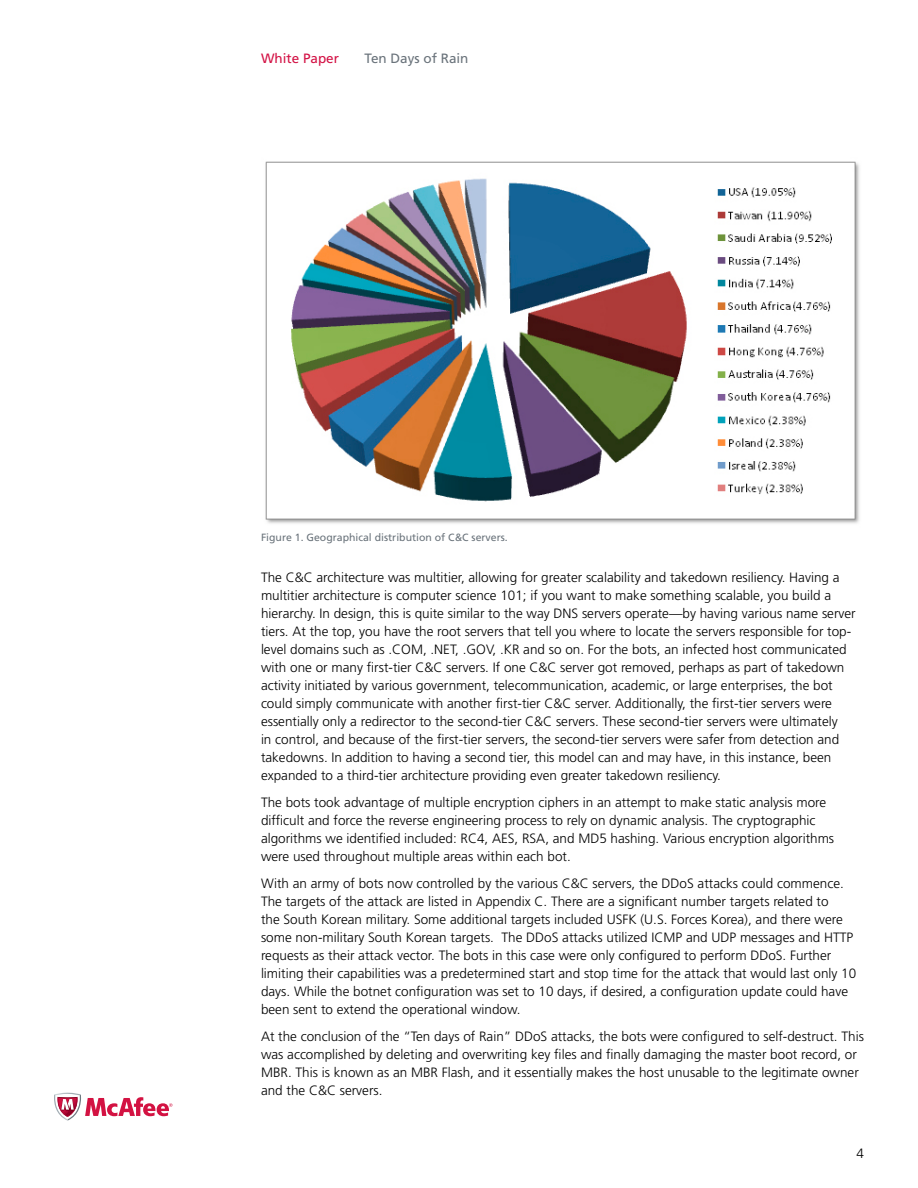
<style>
.page{position:relative;width:918px;height:1188px;background:#fff}
.page>*{position:absolute;margin:0;border:0;box-sizing:border-box;transform-origin:0 0}
.t1{font:300 13.5px/18px "Frutiger LT Std";color:#000}
.t2{font:13.5px "Frutiger LT Std";color:#6a737b}
.t3{font:13.5px "Frutiger LT Std";color:#d31245}
.t4{font:10.5px "Frutiger LT Std";color:#6a737b}
</style>
<div class="page">
<svg style="left:54px;top:1093px;width:119px;height:28px"></svg>
<img style="left:265px;top:161px;width:595px;height:363px">
<p class="t3" style="left:261px;top:50px;width:80px">White Paper</p>
<p class="t2" style="left:365px;top:50px;width:106px">Ten Days of Rain</p>
<p class="t4" style="left:261px;top:531px;width:248px">Figure 1. Geographical distribution of C&amp;C servers.</p>
<p class="t1" style="left:261px;top:568px;width:596px">The C&amp;C architecture was multitier, allowing for greater scalability and takedown resiliency. Having a multitier architecture is computer science 101; if you want to make something scalable, you build a hierarchy. In design, this is quite similar to the way DNS servers operate—by having various name server tiers. At the top, you have the root servers that tell you where to locate the servers responsible for top&shy;level domains such as .COM, .NET, .GOV, .KR and so on. For the bots, an infected host communicated with one or many first-tier C&amp;C servers. If one C&amp;C server got removed, perhaps as part of takedown activity initiated by various government, telecommunication, academic, or large enterprises, the bot could simply communicate with another first-tier C&amp;C server. Additionally, the first-tier servers were essentially only a redirector to the second-tier C&amp;C servers. These second-tier servers were ultimately<br>in control, and because of the first-tier servers, the second-tier servers were safer from detection and takedowns. In addition to having a second tier, this model can and may have, in this instance, been expanded to a third-tier architecture providing even greater takedown resiliency.</p>
<p class="t1" style="left:261px;top:793px;width:575px">The bots took advantage of multiple encryption ciphers in an attempt to make static analysis more difficult and force the reverse engineering process to rely on dynamic analysis. The cryptographic algorithms we identified included: RC4, AES, RSA, and MD5 hashing. Various encryption algorithms were used throughout multiple areas within each bot.</p>
<p class="t1" style="left:261px;top:874px;width:597px">With an army of bots now controlled by the various C&amp;C servers, the DDoS attacks could commence.<br>The targets of the attack are listed in Appendix C. There are a significant number targets related to<br>the South Korean military. Some additional targets included USFK (U.S. Forces Korea), and there were some non-military South Korean targets. The DDoS attacks utilized ICMP and UDP messages and HTTP requests as their attack vector. The bots in this case were only configured to perform DDoS. Further limiting their capabilities was a predetermined start and stop time for the attack that would last only 10 days. While the botnet configuration was set to 10 days, if desired, a configuration update could have been sent to extend the operational window.</p>
<p class="t1" style="left:261px;top:1027px;width:604px">At the conclusion of the “Ten days of Rain” DDoS attacks, the bots were configured to self-destruct. This was accomplished by deleting and overwriting key files and finally damaging the master boot record, or MBR. This is known as an MBR Flash, and it essentially makes the host unusable to the legitimate owner and the C&amp;C servers.</p>
<p class="t1" style="left:856px;top:1144px;width:9px">4</p>
</div>
